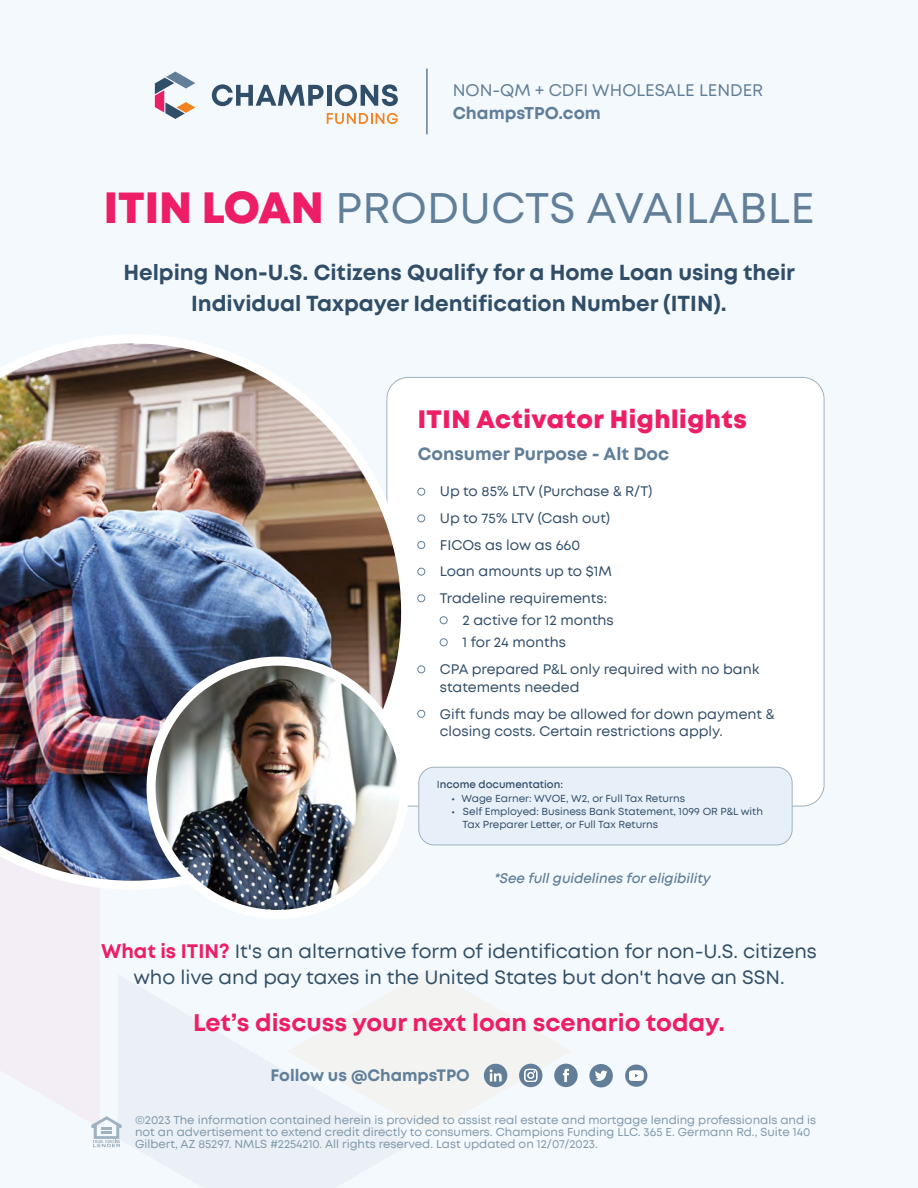
<style>
.page{position:relative;width:918px;height:1188px;background:#f4f9fd}
.page>*{position:absolute;margin:0;border:0;box-sizing:border-box;transform-origin:0 0}
.t1{font:43.5px "Mont";letter-spacing:.01em;color:#627f99}
.t2{font:25.2px "Mont Heavy DEMO";letter-spacing:.02em;color:#ed1e65}
.t3{font:700 24px "Mont";color:#ed1e65}
.t4{font:700 21.75px/31.5px "Mont";color:#314e68;text-align:center}
.t5{font:19.5px/25.5px "Mont";color:#335068;text-align:center}
.t6{font:700 17.7px "Mont";color:#617e99}
.t7{font:17.1px "Mont";color:#617e99}
.t8{font:700 17.1px "Mont";color:#617e99}
.t9{font:700 16.5px "Mont";color:#617f98}
.t10{font:14.25px "Mont";color:#324e69}
.t11{font:14.1px/26.7px "Mont";color:#324e69}
.t12{font:italic 600 13.5px "Mont";color:#617f98}
.t13{font:11.7px/12px "Mont";color:#8098ab}
.t14{font:10.35px/13.4px "Mont";color:#334f69}
.t15{font:600 10.35px "Mont";color:#334f69}
.s1{font-weight:800;color:#ed1e65}
.s2{font-size:14.1px}
.s3{font-weight:400}
.s4{font-family:"Myriad Pro"}
.s5{font-weight:700;color:#ed1e65}
</style>
<div class="page">
<svg style="left:289px;top:970px;width:282px;height:163px;fill:#f3f3f2"></svg>
<svg style="left:0;top:890px;width:122px;height:257px"></svg>
<div style="left:484px;top:1064px;width:23px;height:23px;background:#627e98;border-radius:50%"></div>
<svg style="left:490px;top:1069px;width:12px;height:12px"></svg>
<div style="left:519px;top:1064px;width:24px;height:23px;background:#627e98;border-radius:50%"></div>
<svg style="left:524px;top:1069px;width:13px;height:13px"></svg>
<div style="left:554px;top:1064px;width:24px;height:23px;background:#627e98;border-radius:50%"></div>
<svg style="left:563px;top:1069px;width:6px;height:13px"></svg>
<div style="left:589px;top:1064px;width:24px;height:23px;background:#627e98;border-radius:50%"></div>
<svg style="left:595px;top:1071px;width:13px;height:10px"></svg>
<div style="left:625px;top:1065px;width:22px;height:22px;background:#627e98;border-radius:50%"></div>
<svg style="left:629px;top:1071px;width:15px;height:10px"></svg>
<svg style="left:155px;top:72px;width:40px;height:47px"></svg>
<svg style="left:212px;top:84px;width:112px;height:22px"></svg>
<hr style="left:327px;top:85px;width:4px;height:21px;background:#314e68">
<svg style="left:335px;top:84px;width:63px;height:22px"></svg>
<svg style="left:327px;top:113px;width:71px;height:11px"></svg>
<hr style="left:426px;top:69px;width:2px;height:65px;background:#617e99">
<div style="left:387px;top:377px;width:437px;height:429px;background:#fff;border-radius:22px"></div>
<div style="left:417px;top:488px;width:8px;height:8px;border:1px solid #617f98;border-radius:50%"></div>
<div style="left:417px;top:514px;width:8px;height:8px;border:1px solid #617f98;border-radius:50%"></div>
<div style="left:417px;top:541px;width:8px;height:8px;border:1px solid #617f98;border-radius:50%"></div>
<div style="left:417px;top:568px;width:8px;height:8px;border:1px solid #617f98;border-radius:50%"></div>
<div style="left:417px;top:594px;width:8px;height:8px;border:1px solid #617f98;border-radius:50%"></div>
<div style="left:417px;top:665px;width:8px;height:8px;border:1px solid #617f98;border-radius:50%"></div>
<div style="left:417px;top:710px;width:8px;height:8px;border:1px solid #617f98;border-radius:50%"></div>
<div style="left:419px;top:767px;width:373px;height:78px;background:#e7eff9;border-radius:16px"></div>
<div style="left:418px;top:767px;width:375px;height:78px;border:1px solid #9fb2c1;border-radius:16px"></div>
<div style="left:440px;top:616px;width:8px;height:8px;border:1px solid #617f98;border-radius:50%"></div>
<div style="left:440px;top:638px;width:8px;height:8px;border:1px solid #617f98;border-radius:50%"></div>
<img style="left:0;top:335px;width:410px;height:555px">
<img style="left:142px;top:652px;width:271px;height:266px">
<h3 class="t7" style="left:453px;top:82px;width:312px">NON-QM + CDFI WHOLESALE LENDER</h3>
<h3 class="t8" style="left:453px;top:102px;width:150px">ChampsTPO.com</h3>
<h1 class="t1" style="left:104px;top:186px;width:712px"><span class="s1">ITIN LOAN</span> PRODUCTS AVAILABLE</h1>
<h3 class="t4" style="left:123px;top:257px;width:673px">Helping Non-U.S. Citizens Qualify for a Home Loan using their<br>Individual Taxpayer Identification Number (ITIN).</h3>
<h2 class="t2" style="left:418px;top:405px;width:331px">ITIN Activator Highlights</h2>
<h3 class="t6" style="left:418px;top:443px;width:253px">Consumer Purpose - Alt Doc</h3>
<p class="t11" style="left:440px;top:478px;width:214px">Up to 85% LTV (Purchase &amp; R/T)<br>Up to 75% LTV (Cash out)</p>
<p class="t10" style="left:440px;top:538px;width:142px">FICOs as low as <span class="s2">660</span></p>
<p class="t11" style="left:440px;top:559px;width:174px">Loan amounts up to $1M<br>Tradeline requirements:</p>
<p class="t11" style="left:462px;top:610px;width:153px;line-height:22.2px">2 active for 12 months<br>1 for 24 months</p>
<p class="t11" style="left:440px;top:661px;width:321px;line-height:17.7px">CPA prepared P&amp;L only required with no bank statements needed</p>
<p class="t11" style="left:440px;top:705px;width:336px;line-height:17.7px">Gift funds may be allowed for down payment &amp; closing costs. Certain restrictions apply.</p>
<p class="t15" style="left:437px;top:779px;width:128px"><span class="s3">I</span>ncome documentation:</p>
<p class="t14" style="left:452px;top:792px;width:235px"><span class="s4">•</span> Wage Earner: WVOE, W2, or Full Tax Returns</p>
<p class="t14" style="left:462px;top:805px;width:302px;text-indent:-11px"><span class="s4">•</span> Self Employed: Business Bank Statement, 1099 OR P&amp;L with<br>Tax Preparer Letter, or Full Tax Returns</p>
<p class="t12" style="left:494px;top:872px;width:218px">*See full guidelines for eligibility</p>
<h3 class="t5" style="left:101px;top:940px;width:717px"><span class="s5">What is ITIN?</span> It's an alternative form of identification for non-U.S. citizens who live and pay taxes in the United States but don't have an SSN.</h3>
<h3 class="t3" style="left:193px;top:1007px;width:533px">Let’s discuss your next loan scenario today.</h3>
<h3 class="t9" style="left:271px;top:1064px;width:201px">Follow us @ChampsTPO</h3>
<p class="t13" style="left:135px;top:1115px;width:683px">©2023 The information contained herein is provided to assist real estate and mortgage lending professionals and is not an advertisement to extend credit directly to consumers. Champions Funding LLC. 365 E. Germann Rd., Suite 140<br>Gilbert, AZ 85297. NMLS #2254210. All rights reserved. Last updated on 12/07/2023.</p>
</div>
